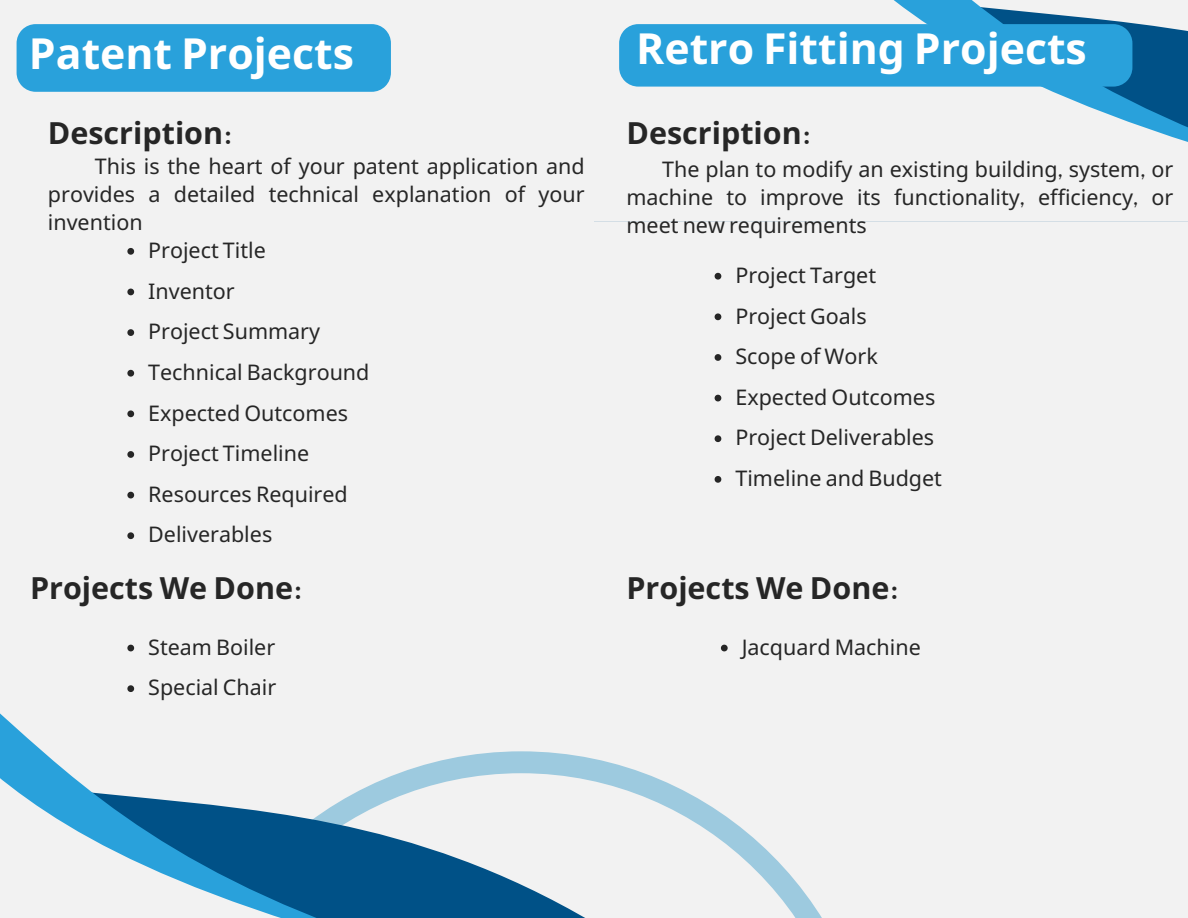
<style>
.page{position:relative;width:1188px;height:918px;background:#f2f2f2}
.page>*{position:absolute;margin:0;border:0;box-sizing:border-box;transform-origin:0 0}
.t1{font:700 42.75px "Noto Sans";color:#fff}
.t2{font:700 30.45px "Noto Sans";color:#262626}
.t3{font:21.45px/28.2px "Noto Sans";color:#262626;text-align:justify}
.s1{font-family:"Montalaq"}
</style>
<div class="page">
<svg style="left:699px;top:799px;width:123px;height:119px"></svg>
<svg style="left:594px;top:0;width:594px;height:222px"></svg>
<svg style="left:586px;top:757px;width:113px;height:68px"></svg>
<svg style="left:0;top:688px;width:586px;height:230px"></svg>
<div style="left:17px;top:24px;width:374px;height:68px;background:#29a1db"></div>
<svg style="left:127px;top:248px;width:7px;height:7px"></svg>
<svg style="left:127px;top:289px;width:7px;height:6px"></svg>
<svg style="left:127px;top:329px;width:7px;height:7px"></svg>
<svg style="left:127px;top:370px;width:7px;height:7px"></svg>
<svg style="left:127px;top:410px;width:7px;height:7px"></svg>
<svg style="left:127px;top:451px;width:7px;height:7px"></svg>
<svg style="left:127px;top:492px;width:7px;height:6px"></svg>
<svg style="left:127px;top:532px;width:7px;height:7px"></svg>
<svg style="left:127px;top:645px;width:7px;height:6px"></svg>
<div style="left:619px;top:24px;width:513px;height:63px;background:#29a1db"></div>
<svg style="left:715px;top:273px;width:6px;height:7px"></svg>
<svg style="left:715px;top:313px;width:6px;height:7px"></svg>
<svg style="left:715px;top:354px;width:6px;height:7px"></svg>
<svg style="left:715px;top:395px;width:6px;height:6px"></svg>
<svg style="left:715px;top:435px;width:6px;height:7px"></svg>
<svg style="left:715px;top:476px;width:6px;height:7px"></svg>
<svg style="left:721px;top:645px;width:7px;height:6px"></svg>
<svg style="left:127px;top:685px;width:7px;height:7px"></svg>
<h1 class="t1" style="left:29px;top:23px;width:327px">Patent Projects</h1>
<h2 class="t2" style="left:48px;top:112px;width:187px">Description<span class="s1">:</span></h2>
<p class="t3" style="left:48px;top:151px;width:538px;text-indent:47px">This is the heart of your patent application and provides a detailed technical explanation of your invention</p>
<p class="t3" style="left:148px;top:236px;width:119px">Project Title</p>
<p class="t3" style="left:148px;top:276px;width:88px">Inventor</p>
<p class="t3" style="left:148px;top:317px;width:173px">Project Summary</p>
<p class="t3" style="left:148px;top:358px;width:223px">Technical Background</p>
<p class="t3" style="left:148px;top:398px;width:201px">Expected Outcomes</p>
<p class="t3" style="left:148px;top:439px;width:162px">Project Timeline</p>
<p class="t3" style="left:148px;top:479px;width:201px">Resources Required</p>
<p class="t3" style="left:148px;top:520px;width:126px">Deliverables</p>
<h1 class="t2" style="left:30px;top:567px;width:275px">Projects We Done<span class="s1">:</span></h1>
<h2 class="t3" style="left:148px;top:632px;width:129px">Steam Boiler</h2>
<p class="t3" style="left:148px;top:673px;width:130px">Special Chair</p>
<p class="t1" style="left:636px;top:18px;width:452px">Retro Fitting Projects</p>
<p class="t2" style="left:626px;top:112px;width:187px">Description<span class="s1">:</span></p>
<p class="t3" style="left:626px;top:155px;width:548px;text-indent:36px">The plan to modify an existing building<span class="s1">,</span> system<span class="s1">,</span> or machine to improve its functionality<span class="s1">,</span> efficiency<span class="s1">,</span> or meet new requirements</p>
<p class="t3" style="left:735px;top:261px;width:142px">Project Target</p>
<p class="t3" style="left:735px;top:301px;width:133px">Project Goals</p>
<p class="t3" style="left:735px;top:342px;width:144px">Scope of Work</p>
<p class="t3" style="left:735px;top:382px;width:201px">Expected Outcomes</p>
<h2 class="t3" style="left:735px;top:423px;width:200px">Project Deliverables</h2>
<h2 class="t3" style="left:735px;top:464px;width:208px">Timeline and Budget</h2>
<p class="t2" style="left:626px;top:567px;width:275px">Projects We Done<span class="s1">:</span></p>
<p class="t3" style="left:742px;top:632px;width:181px">Jacquard Machine</p>
</div>
